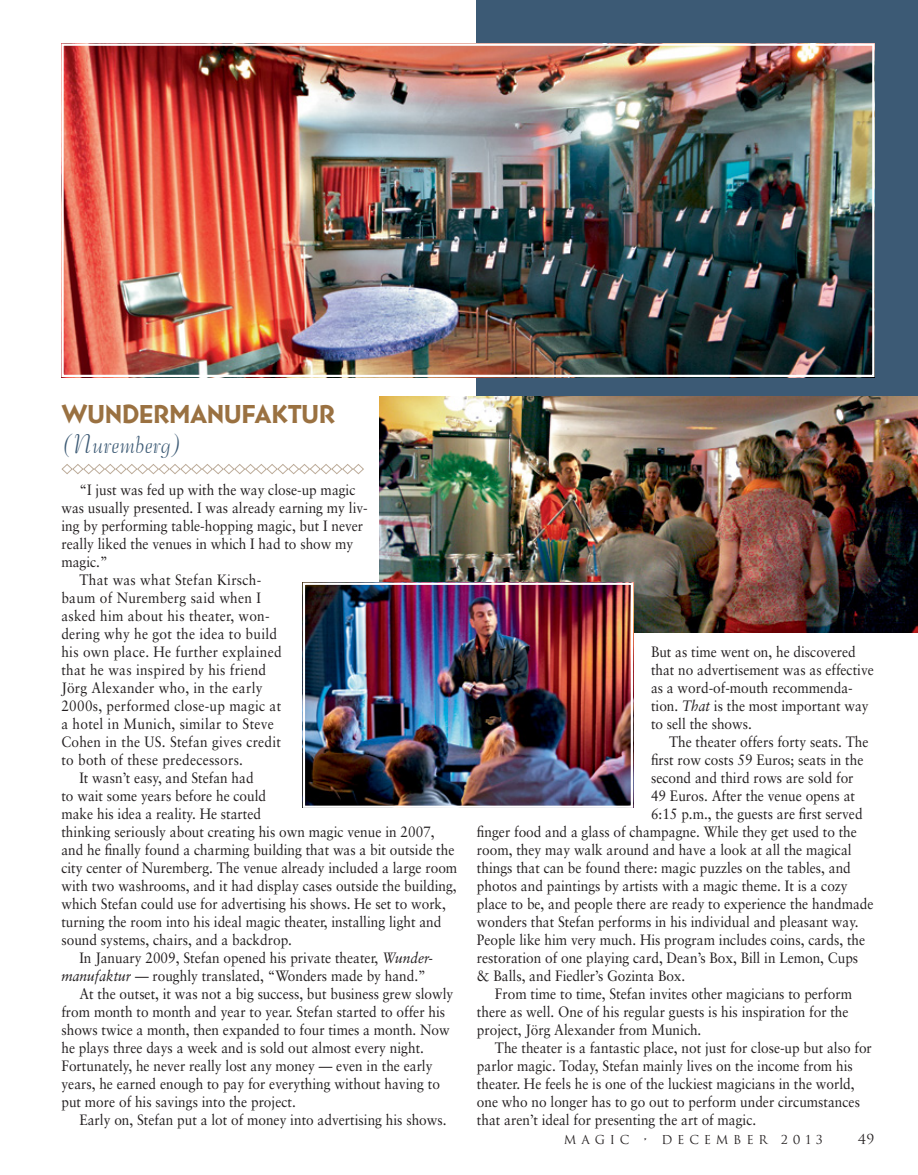
<style>
.page{position:relative;width:918px;height:1175px;background:#fff}
.page>*{position:absolute;margin:0;border:0;box-sizing:border-box;transform-origin:0 0}
.t1{font:27px "Bernhard Got URW Hea";color:#9a7141}
.t2{font:27px "Bernhard Tango BT";color:#3c5a75}
.t3{font:15px/18px "Sabon";color:#231f20;scale:.91 1}
.t4{font:15px "Sabon";letter-spacing:.02em;color:#231f20;scale:.91 1}
.t5{font:13.5px "Trajan";color:#231f20}
.t6{font:12px "Trajan";letter-spacing:.4em;color:#231f20}
.s1{font-style:italic}
</style>
<div class="page">
<div style="left:477px;top:0;width:441px;height:508px;background:#3c5a75"></div>
<svg style="left:61px;top:464px;width:303px;height:11px"></svg>
<img style="left:380px;top:397px;width:538px;height:235px">
<img style="left:64px;top:47px;width:807px;height:327px">
<div style="left:61px;top:44px;width:813px;height:333px;border:2px solid #fff"></div>
<img style="left:306px;top:585px;width:324px;height:220px">
<div style="left:303px;top:582px;width:330px;height:226px;border:2px solid #fff"></div>
<h1 class="t1" style="left:61px;top:397px;width:275px">WUNDERMANUFAKTUR</h1>
<h1 class="t2" style="left:61px;top:428px;width:123px">(Nuremberg)</h1>
<p class="t3" style="left:79px;top:480px;width:305px">“I just was fed up with the way close-up magic</p>
<p class="t3" style="left:61px;top:498px;width:338px">was usually presented. I was already earning my liv-</p>
<p class="t3" style="left:61px;top:516px;width:333px">ing by performing table-hopping magic, but I never</p>
<p class="t3" style="left:61px;top:534px;width:322px">really liked the venues in which I had to show my</p>
<p class="t3" style="left:61px;top:552px;width:52px">magic.”</p>
<p class="t4" style="left:79px;top:571px;width:201px">That was what Stefan Kirsch-</p>
<p class="t4" style="left:61px;top:589px;width:221px">baum of Nuremberg said when I</p>
<p class="t4" style="left:61px;top:607px;width:230px">asked him about his theater, won-</p>
<p class="t4" style="left:61px;top:625px;width:238px">dering why he got the idea to build</p>
<p class="t4" style="left:61px;top:643px;width:243px">his own place. He further explained</p>
<p class="t4" style="left:61px;top:661px;width:226px">that he was inspired by his friend</p>
<p class="t4" style="left:61px;top:679px;width:223px">Jörg Alexander who, in the early</p>
<p class="t4" style="left:61px;top:697px;width:243px">2000s, performed close-up magic at</p>
<p class="t4" style="left:61px;top:715px;width:235px">a hotel in Munich, similar to Steve</p>
<p class="t4" style="left:61px;top:733px;width:243px">Cohen in the US. Stefan gives credit</p>
<p class="t4" style="left:61px;top:751px;width:201px">to both of these predecessors.</p>
<p class="t3" style="left:79px;top:768px;width:193px">It wasn’t easy, and Stefan had</p>
<p class="t3" style="left:61px;top:786px;width:227px">to wait some years before he could</p>
<p class="t3" style="left:61px;top:804px;width:221px">make his idea a reality. He started</p>
<p class="t3" style="left:61px;top:822px;width:412px">thinking seriously about creating his own magic venue in 2007,</p>
<p class="t3" style="left:61px;top:840px;width:433px">and he finally found a charming building that was a bit outside the</p>
<p class="t3" style="left:61px;top:858px;width:436px">city center of Nuremberg. The venue already included a large room</p>
<p class="t3" style="left:61px;top:876px;width:436px">with two washrooms, and it had display cases outside the building,</p>
<p class="t3" style="left:61px;top:894px;width:424px">which Stefan could use for advertising his shows. He set to work,</p>
<p class="t3" style="left:61px;top:912px;width:419px">turning the room into his ideal magic theater, installing light and</p>
<p class="t3" style="left:61px;top:930px;width:255px">sound systems, chairs, and a backdrop.</p>
<p class="t3" style="left:79px;top:948px;width:390px">In January 2009, Stefan opened his private theater, <span class="s1">Wunder-</span></p>
<p class="t3" style="left:61px;top:966px;width:402px"><span class="s1">manufaktur</span> — roughly translated, “Wonders made by hand.”</p>
<p class="t3" style="left:79px;top:984px;width:412px">At the outset, it was not a big success, but business grew slowly</p>
<p class="t3" style="left:61px;top:1002px;width:423px">from month to month and year to year. Stefan started to offer his</p>
<p class="t3" style="left:61px;top:1020px;width:428px">shows twice a month, then expanded to four times a month. Now</p>
<p class="t3" style="left:61px;top:1038px;width:400px">he plays three days a week and is sold out almost every night.</p>
<p class="t3" style="left:61px;top:1056px;width:409px">Fortunately, he never really lost any money — even in the early</p>
<p class="t3" style="left:61px;top:1074px;width:417px">years, he earned enough to pay for everything without having to</p>
<p class="t3" style="left:61px;top:1092px;width:259px">put more of his savings into the project.</p>
<p class="t3" style="left:79px;top:1110px;width:405px">Early on, Stefan put a lot of money into advertising his shows.</p>
<p class="t3" style="left:651px;top:642px;width:246px">But as time went on, he discovered that no advertisement was as effective as a word-of-mouth recommenda&shy;tion. <span class="s1">That</span> is the most important way to sell the shows.</p>
<p class="t3" style="left:669px;top:732px;width:221px">The theater offers forty seats. The</p>
<p class="t3" style="left:651px;top:750px;width:235px">first row costs 59 Euros; seats in the</p>
<p class="t3" style="left:651px;top:768px;width:224px">second and third rows are sold for</p>
<p class="t3" style="left:651px;top:786px;width:226px">49 Euros. After the venue opens at</p>
<p class="t3" style="left:651px;top:804px;width:234px">6:15 p.m., the guests are first served</p>
<p class="t3" style="left:477px;top:822px;width:419px">finger food and a glass of champagne. While they get used to the</p>
<p class="t3" style="left:477px;top:840px;width:413px">room, they may walk around and have a look at all the magical</p>
<p class="t3" style="left:477px;top:858px;width:412px">things that can be found there: magic puzzles on the tables, and</p>
<p class="t3" style="left:477px;top:876px;width:409px">photos and paintings by artists with a magic theme. It is a cozy</p>
<p class="t3" style="left:477px;top:894px;width:437px">place to be, and people there are ready to experience the handmade</p>
<p class="t3" style="left:477px;top:912px;width:421px">wonders that Stefan performs in his individual and pleasant way.</p>
<p class="t3" style="left:477px;top:930px;width:428px">People like him very much. His program includes coins, cards, the</p>
<p class="t3" style="left:477px;top:948px;width:421px">restoration of one playing card, Dean’s Box, Bill in Lemon, Cups</p>
<p class="t3" style="left:477px;top:966px;width:230px">&amp; Balls, and Fiedler’s Gozinta Box.</p>
<p class="t3" style="left:495px;top:984px;width:394px">From time to time, Stefan invites other magicians to perform</p>
<p class="t3" style="left:477px;top:1002px;width:410px">there as well. One of his regular guests is his inspiration for the</p>
<p class="t3" style="left:477px;top:1020px;width:248px">project, Jörg Alexander from Munich.</p>
<p class="t3" style="left:495px;top:1038px;width:416px">The theater is a fantastic place, not just for close-up but also for</p>
<p class="t3" style="left:477px;top:1056px;width:414px">parlor magic. Today, Stefan mainly lives on the income from his</p>
<p class="t3" style="left:477px;top:1074px;width:417px">theater. He feels he is one of the luckiest magicians in the world,</p>
<p class="t3" style="left:477px;top:1092px;width:422px">one who no longer has to go out to perform under circumstances</p>
<p class="t3" style="left:477px;top:1110px;width:308px">that aren’t ideal for presenting the art of magic.</p>
<p class="t6" style="left:564px;top:1132px;width:261px">MAGIC • DECEMBER 2013</p>
<p class="t5" style="left:858px;top:1130px;width:18px">49</p>
</div>
